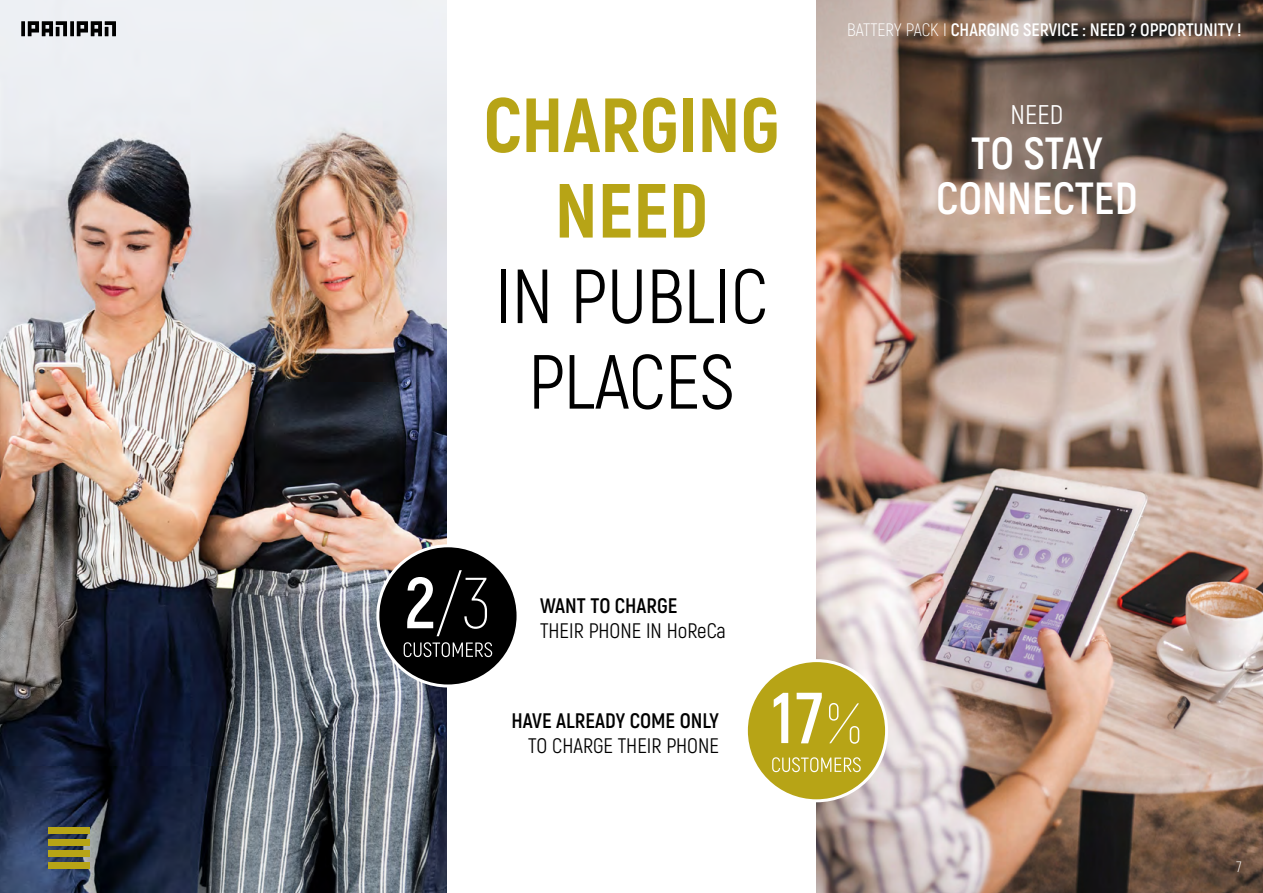
<style>
.page{position:relative;width:1263px;height:893px;background:#fff}
.page>*{position:absolute;margin:0;border:0;box-sizing:border-box;transform-origin:0 0}
.t1{font:76.5px/85.5px "Akrobat";color:#000;text-align:center}
.t2{font:800 76.5px/85.5px "Akrobat";color:#b7a416;text-align:center}
.t3{font:700 72.15px "Akrobat";color:#fff}
.t4{font:200 72.15px "Akrobat";color:#fff}
.t5{font:700 45px/45px "Akrobat";color:#fff;text-align:center}
.t6{font:27px "Akrobat";color:#fff}
.t7{font:21px "Akrobat";color:#000}
.t8{font:700 21px "Akrobat";color:#000}
.t9{font:700 18px "Akrobat";color:#fff}
.t10{font:300 15px "Akrobat";color:#fff}
.s1{font-weight:700}
.s2{font-weight:300}
.s3{font-weight:200;font-size:57px}
</style>
<div class="page">
<img style="left:816px;top:0;width:447px;height:893px">
<img style="left:0;top:0;width:446px;height:893px">
<svg style="left:21px;top:21px;width:95px;height:15px"></svg>
<div style="left:48px;top:827px;width:41px;height:7px;background:#b7a416"></div>
<div style="left:48px;top:839px;width:41px;height:7px;background:#b7a416"></div>
<div style="left:48px;top:850px;width:41px;height:7px;background:#b7a416"></div>
<div style="left:48px;top:862px;width:41px;height:7px;background:#b7a416"></div>
<div style="left:746px;top:661px;width:140px;height:140px;background:#b7a416;border-radius:50%"></div>
<div style="left:745px;top:659px;width:143px;height:143px;border:3px solid #fff;border-radius:50%"></div>
<svg style="left:772px;top:757px;width:89px;height:15px"></svg>
<div style="left:378px;top:546px;width:140px;height:140px;background:#000;border-radius:50%"></div>
<div style="left:376px;top:544px;width:143px;height:143px;border:3px solid #fff;border-radius:50%"></div>
<svg style="left:404px;top:642px;width:88px;height:15px"></svg>
<h1 class="t2" style="left:483px;top:82px;width:298px">CHARGING<br>NEED</h1>
<h1 class="t1" style="left:495px;top:254px;width:274px">IN PUBLIC<br>PLACES</h1>
<h2 class="t4" style="left:405px;top:561px;width:87px"><span class="s1">2</span>/3</h2>
<p class="t8" style="left:540px;top:592px;width:139px">WANT TO CHARGE</p>
<p class="t7" style="left:540px;top:618px;width:187px">THEIR PHONE IN HoReCa</p>
<p class="t9" style="left:847px;top:19px;width:396px"><span class="s2">BATTERY PACK I</span> CHARGING SERVICE : NEED ? OPPORTUNITY !</p>
<h3 class="t6" style="left:1010px;top:99px;width:54px">NEED</h3>
<h3 class="t5" style="left:936px;top:131px;width:203px">TO STAY<br>CONNECTED</h3>
<p class="t8" style="left:511px;top:707px;width:209px">HAVE ALREADY COME ONLY</p>
<p class="t7" style="left:528px;top:733px;width:192px">TO CHARGE THEIR PHONE</p>
<h2 class="t3" style="left:772px;top:673px;width:91px">17<span class="s3">%</span></h2>
<p class="t10" style="left:1236px;top:858px;width:7px">7</p>
</div>
